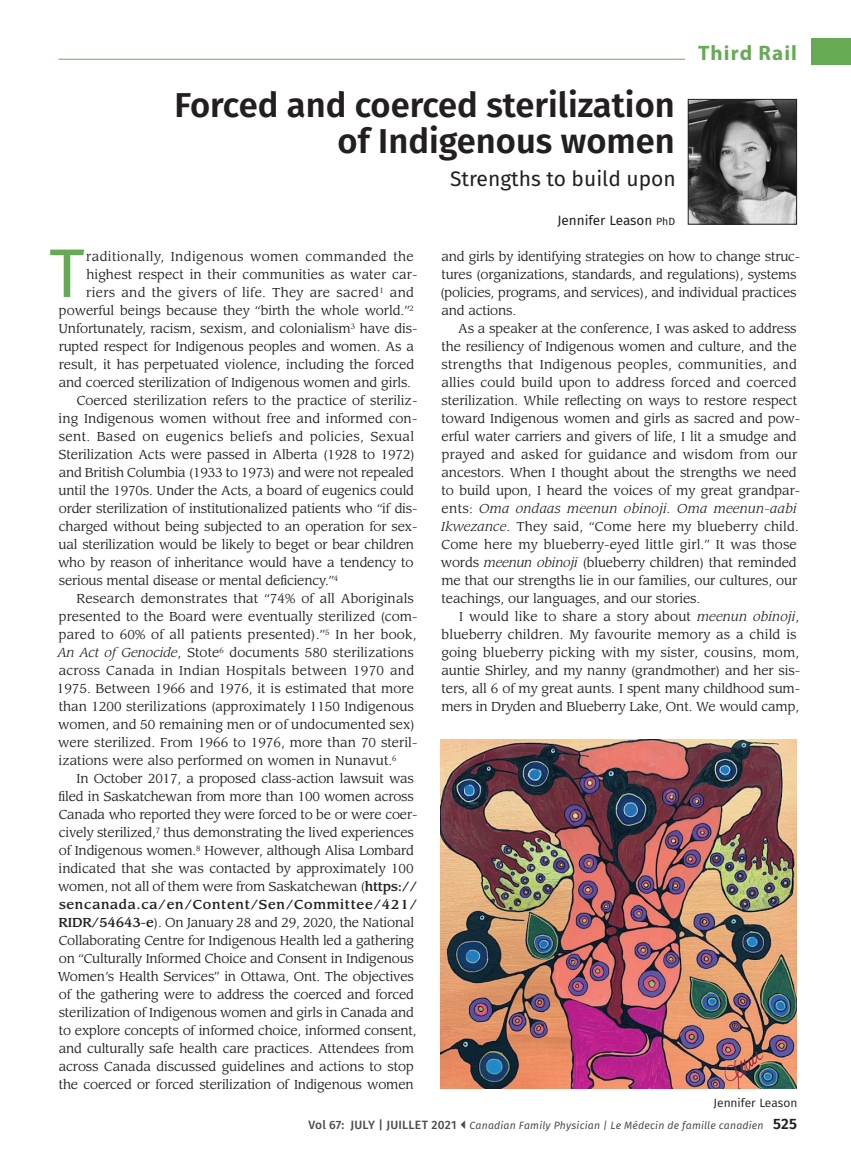
<style>
.page{position:relative;width:851px;height:1161px;background:#fff}
.page>*{position:absolute;margin:0;border:0;box-sizing:border-box;transform-origin:0 0}
.DropCap3{font:68.85px "Fira Sans";color:#6a5}
.ArticleTitle{font:600 34.5px/36px "Fira Sans";color:#231f20;text-align:right}
.ArticleSubtitle{font:21px "Fira Sans";color:#231f20}
.t1{font:700 21px "Myriad Pro";letter-spacing:.05em;color:#6a5}
.Byline{font:13.5px "Fira Sans";color:#231f20}
.ParagraphIndent{font:12.75px/18px "Leawood Std";letter-spacing:-.01em;color:#231f20}
.DropCap3-2{font:12.75px "Leawood Std";letter-spacing:-.005em;color:#231f20}
.DropCap3-3{font:12.75px "Leawood Std";letter-spacing:.02em;color:#231f20}
.DropCap3-4{font:12.75px "Leawood Std";letter-spacing:.025em;color:#231f20}
.AuthorBio{font:12px "Fira Sans";color:#231f20}
.t2{font:italic 10.5px "Fira Sans";letter-spacing:.015em;color:#4b4c4d}
.s1{font-size:10.5px}
.s2{font-style:italic}
.s3{font-weight:500}
.s4{font-weight:500;font-style:normal;font-size:12px}
.s5{font-weight:600;font-style:normal;font-size:15px;color:#231f20}
</style>
<div class="page">
<div style="left:812px;top:38px;width:38px;height:27px;background:#6a5"></div>
<hr style="left:58px;top:59px;width:627px;height:1px;background:#6a5">
<img style="left:689px;top:101px;width:105px;height:122px">
<div style="left:687px;top:99px;width:109px;height:126px;border:1px solid #231f20"></div>
<img style="left:440px;top:739px;width:356px;height:349px">
<p class="ArticleTitle" style="left:174px;top:85px;width:502px">Forced and coerced sterilization of Indigenous women</p>
<p class="ArticleSubtitle" style="left:450px;top:163px;width:227px">Strengths to build upon</p>
<p class="Byline" style="left:557px;top:210px;width:119px">Jennifer Leason <span class="s1">PhD</span></p>
<h3 class="t1" style="left:698px;top:39px;width:100px">Third Rail</h3>
<p class="DropCap3" style="left:49px;top:221px;width:37px">T</p>
<p class="DropCap3-4" style="left:86px;top:249px;width:329px">raditionally, Indigenous women commanded the</p>
<p class="DropCap3-2" style="left:86px;top:267px;width:332px">highest respect in their communities as water car-</p>
<p class="DropCap3-3" style="left:86px;top:285px;width:329px">riers and the givers of life. They are sacred<sup>1</sup> and</p>
<p class="DropCap3-2" style="left:59px;top:303px;width:356px">powerful beings because they “birth the whole world.”<sup>2</sup></p>
<p class="DropCap3-2" style="left:58px;top:321px;width:360px">Unfortunately, racism, sexism, and colonialism<sup>3</sup> have dis-</p>
<p class="DropCap3-2" style="left:59px;top:339px;width:357px">rupted respect for Indigenous peoples and women. As a</p>
<p class="DropCap3-2" style="left:59px;top:357px;width:357px">result, it has perpetuated violence, including the forced</p>
<p class="DropCap3-2" style="left:59px;top:375px;width:354px">and coerced sterilization of Indigenous women and girls.</p>
<p class="ParagraphIndent" style="left:58px;top:392px;width:361px;text-indent:19px">Coerced sterilization refers to the practice of steriliz&shy;ing Indigenous women without free and informed con&shy;sent. Based on eugenics beliefs and policies, Sexual Sterilization Acts were passed in Alberta (1928 to 1972) and British Columbia (1933 to 1973) and were not repealed until the 1970s. Under the Acts, a board of eugenics could order sterilization of institutionalized patients who “if dis&shy;charged without being subjected to an operation for sex&shy;ual sterilization would be likely to beget or bear children who by reason of inheritance would have a tendency to serious mental disease or mental deficiency.”<sup>4</sup></p>
<p class="ParagraphIndent" style="left:57px;top:590px;width:362px;text-indent:20px">Research demonstrates that “74% of all Aboriginals presented to the Board were eventually sterilized (com&shy;pared to 60% of all patients presented).”<sup>5</sup> In her book, <span class="s2">An Act of Genocide</span>, Stote<sup>6</sup> documents 580 sterilizations across Canada in Indian Hospitals between 1970 and 1975. Between 1966 and 1976, it is estimated that more than 1200 sterilizations (approximately 1150 Indigenous women, and 50 remaining men or of undocumented sex) were sterilized. From 1966 to 1976, more than 70 steril&shy;izations were also performed on women in Nunavut.<sup>6</sup></p>
<p class="ParagraphIndent" style="left:58px;top:770px;width:361px;text-indent:19px">In October 2017, a proposed class-action lawsuit was filed in Saskatchewan from more than 100 women across Canada who reported they were forced to be or were coer&shy;cively sterilized,<sup>7</sup> thus demonstrating the lived experiences of Indigenous women.<sup>8</sup> However, although Alisa Lombard indicated that she was contacted by approximately 100 women, not all of them were from Saskatchewan (<span class="s3">https:// sencanada.ca/en/Content/Sen/Committee/421/ RIDR/54643-e</span>). On January 28 and 29, 2020, the National Collaborating Centre for Indigenous Health led a gathering on “Culturally Informed Choice and Consent in Indigenous Women’s Health Services” in Ottawa, Ont. The objectives of the gathering were to address the coerced and forced sterilization of Indigenous women and girls in Canada and to explore concepts of informed choice, informed consent, and culturally safe health care practices. Attendees from across Canada discussed guidelines and actions to stop the coerced or forced sterilization of Indigenous women</p>
<p class="ParagraphIndent" style="left:440px;top:248px;width:361px">and girls by identifying strategies on how to change struc&shy;tures (organizations, standards, and regulations), systems (policies, programs, and services), and individual practices and actions.</p>
<p class="ParagraphIndent" style="left:441px;top:320px;width:361px;text-indent:17px">As a speaker at the conference, I was asked to address the resiliency of Indigenous women and culture, and the strengths that Indigenous peoples, communities, and allies could build upon to address forced and coerced sterilization. While reflecting on ways to restore respect toward Indigenous women and girls as sacred and pow&shy;erful water carriers and givers of life, I lit a smudge and prayed and asked for guidance and wisdom from our ancestors. When I thought about the strengths we need to build upon, I heard the voices of my great grandpar&shy;ents: <span class="s2">Oma ondaas meenun obinoji. Oma meenun-aabi Ikwezance</span>. They said, “Come here my blueberry child.<br>Come here my blueberry-eyed little girl.” It was those words <span class="s2">meenun obinoji</span> (blueberry children) that reminded me that our strengths lie in our families, our cultures, our teachings, our languages, and our stories.</p>
<p class="ParagraphIndent" style="left:441px;top:608px;width:360px;text-indent:18px">I would like to share a story about <span class="s2">meenun obinoji</span>, blueberry children. My favourite memory as a child is going blueberry picking with my sister, cousins, mom, auntie Shirley, and my nanny (grandmother) and her sis&shy;ters, all 6 of my great aunts. I spent many childhood sum&shy;mers in Dryden and Blueberry Lake, Ont. We would camp,</p>
<p class="AuthorBio" style="left:713px;top:1093px;width:85px">Jennifer Leason</p>
<p class="t2" style="left:308px;top:1117px;width:490px"><span class="s4">Vol 67: JULY | JUILLET 2021</span> Canadian Family Physician | Le Médecin de famille canadien <span class="s5">525</span></p>
</div>
